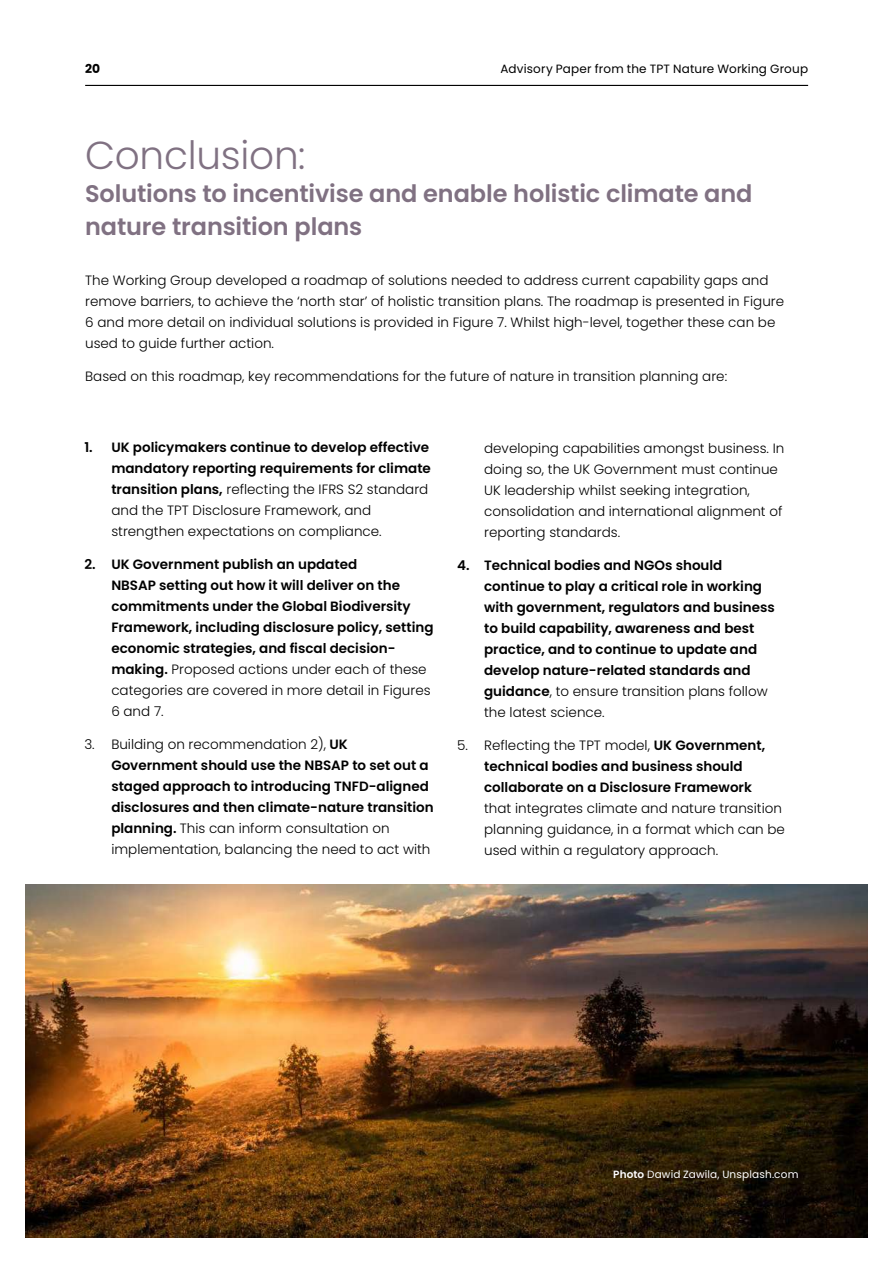
<style>
.page{position:relative;width:893px;height:1263px;background:#fff}
.page>*{position:absolute;margin:0;border:0;box-sizing:border-box;transform-origin:0 0}
.t1{font:300 39px "Poppins";letter-spacing:-.005em;color:#807182}
.t2{font:600 24px/33px "Poppins";letter-spacing:-.005em;color:#807182}
.t3{font:600 13.5px/21px "Poppins";color:#000}
.t4{font:300 13.5px/21px "Poppins";color:#000}
.t5{font:700 12.3px "Poppins";color:#000}
.t6{font:12px "Poppins";letter-spacing:.015em;color:#000}
.t7{font:10.5px "Poppins";letter-spacing:.015em;color:#fff}
.s1{font-weight:300}
.s2{font-weight:600}
</style>
<div class="page">
<hr style="left:85px;top:85px;width:723px;height:1px;background:#000">
<img style="left:26px;top:884px;width:841px;height:353px">
<p class="t5" style="left:85px;top:61px;width:17px">20</p>
<p class="t6" style="left:500px;top:62px;width:309px">Advisory Paper from the TPT Nature Working Group</p>
<h1 class="t1" style="left:85px;top:132px;width:222px">Conclusion:</h1>
<h2 class="t2" style="left:85px;top:177px;width:669px">Solutions to incentivise and enable holistic climate and nature transition plans</h2>
<p class="t4" style="left:85px;top:270px;width:700px">The Working Group developed a roadmap of solutions needed to address current capability gaps and remove barriers, to achieve the ‘north star’ of holistic transition plans. The roadmap is presented in Figure 6 and more detail on individual solutions is provided in Figure 7. Whilst high-level, together these can be used to guide further action.</p>
<p class="t4" style="left:85px;top:366px;width:643px">Based on this roadmap, key recommendations for the future of nature in transition planning are:</p>
<p class="t3" style="left:111px;top:437px;width:321px;text-indent:-27px">1. UK policymakers continue to develop effective mandatory reporting requirements for climate transition plans, <span class="s1">reflecting the IFRS S2 standard and the TPT Disclosure Framework, and strengthen expectations on compliance.</span></p>
<p class="t3" style="left:111px;top:554px;width:324px;text-indent:-27px">2. UK Government publish an updated<br>NBSAP setting out how it will deliver on the commitments under the Global Biodiversity Framework, including disclosure policy, setting economic strategies, and fiscal decision&shy;making. <span class="s1">Proposed actions under each of these categories are covered in more detail in Figures 6 and 7.</span></p>
<p class="t3" style="left:111px;top:734px;width:324px;text-indent:-27px"><span class="s1">3. Building on recommendation 2),</span> UK Government should use the NBSAP to set out a staged approach to introducing TNFD-aligned disclosures and then climate-nature transition planning. <span class="s1">This can inform consultation on implementation, balancing the need to act with</span></p>
<p class="t4" style="left:484px;top:437px;width:302px">developing capabilities amongst business. In doing so, the UK Government must continue UK leadership whilst seeking integration, consolidation and international alignment of reporting standards.</p>
<p class="t3" style="left:484px;top:554px;width:292px;text-indent:-27px">4. Technical bodies and NGOs should continue to play a critical role in working with government, regulators and business to build capability, awareness and best practice, and to continue to update and develop nature-related standards and guidance<span class="s1">, to ensure transition plans follow the latest science.</span></p>
<p class="t3" style="left:484px;top:734px;width:283px;text-indent:-27px"><span class="s1">5. Reflecting the TPT model,</span> UK Government, technical bodies and business should collaborate on a Disclosure Framework</p>
<p class="t4" style="left:484px;top:797px;width:302px">that integrates climate and nature transition planning guidance, in a format which can be used within a regulatory approach.</p>
<p class="t7" style="left:613px;top:1168px;width:187px"><span class="s2">Photo</span> Dawid Zawila, Unsplash.com</p>
</div>
